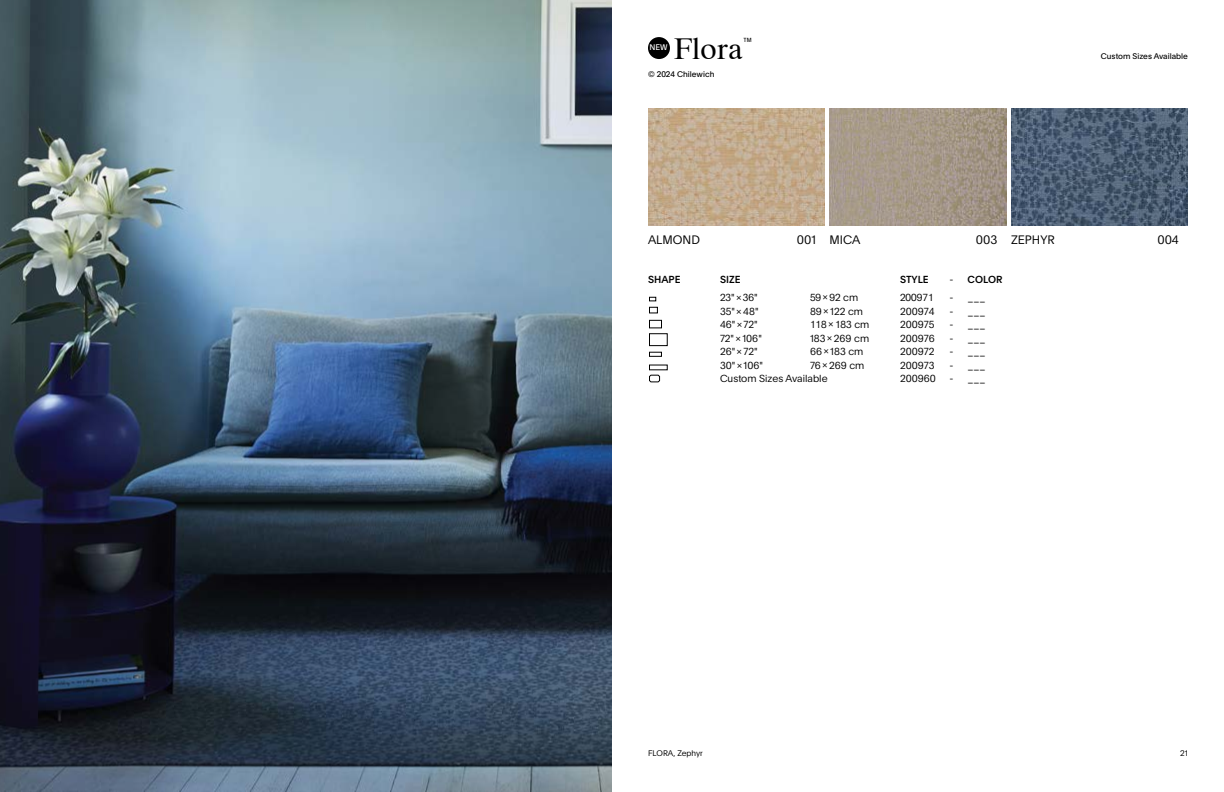
<style>
.page{position:relative;width:1224px;height:792px;background:#fff}
.page>*{position:absolute;margin:0;border:0;box-sizing:border-box;transform-origin:0 0}
.t1{font:30px "Dutch 801 BT";color:#000}
.t2{font:300 12px "Plain";color:#000}
.t3{font:300 10px "Plain";color:#000}
.t4{font:500 10px "Plain";color:#000}
.t5{font:8px "Plain";color:#000}
.t6{font:300 8px "Plain";color:#000}
.t7{font:8px "Plain";color:#fff}
.s1{font-weight:300}
</style>
<div class="page">
<img style="left:648px;top:108px;width:177px;height:118px">
<img style="left:830px;top:108px;width:176px;height:118px">
<img style="left:1011px;top:108px;width:177px;height:118px">
<svg style="left:649px;top:297px;width:7px;height:4px"></svg>
<div style="left:649px;top:307px;width:9px;height:6px;border:1px solid #000"></div>
<div style="left:649px;top:320px;width:13px;height:8px;border:1px solid #000"></div>
<div style="left:649px;top:334px;width:18px;height:12px;border:1px solid #000"></div>
<div style="left:649px;top:352px;width:13px;height:5px;border:1px solid #000"></div>
<svg style="left:649px;top:375px;width:11px;height:7px"></svg>
<img style="left:0;top:0;width:612px;height:792px">
<div style="left:648px;top:37px;width:22px;height:22px;background:#000;border-radius:50%"></div>
<p class="t7" style="left:650px;top:42px;width:20px">NEW</p>
<h1 class="t1" style="left:674px;top:30px;width:71px">Flora</h1>
<p class="t3" style="left:743px;top:34px;width:10px">™</p>
<p class="t5" style="left:648px;top:68px;width:68px">© 2024 Chilewich</p>
<p class="t5" style="left:1101px;top:50px;width:89px">Custom Sizes Available</p>
<p class="t2" style="left:648px;top:231px;width:54px">ALMOND</p>
<p class="t2" style="left:797px;top:231px;width:65px">001 MICA</p>
<p class="t2" style="left:976px;top:231px;width:80px">003 ZEPHYR</p>
<p class="t2" style="left:1157px;top:231px;width:23px">004</p>
<p class="t4" style="left:648px;top:272px;width:34px">SHAPE</p>
<p class="t4" style="left:720px;top:272px;width:22px">SIZE</p>
<p class="t4" style="left:900px;top:272px;width:30px">STYLE</p>
<p class="t4" style="left:950px;top:272px;width:54px"><span class="s1">-</span> COLOR</p>
<p class="t3" style="left:720px;top:290px;width:39px">23" × 36"</p>
<p class="t3" style="left:810px;top:290px;width:50px">59 x 92 cm</p>
<p class="t3" style="left:900px;top:290px;width:35px">200971</p>
<p class="t3" style="left:950px;top:290px;width:38px">- ___</p>
<p class="t3" style="left:720px;top:304px;width:40px">35" × 48"</p>
<p class="t3" style="left:810px;top:304px;width:55px">89 x 122 cm</p>
<p class="t3" style="left:900px;top:304px;width:36px">200974</p>
<p class="t3" style="left:950px;top:304px;width:38px">- ___</p>
<p class="t3" style="left:720px;top:317px;width:39px">46" × 72"</p>
<p class="t3" style="left:810px;top:317px;width:61px">118 x 183 cm</p>
<p class="t3" style="left:900px;top:317px;width:36px">200975</p>
<p class="t3" style="left:950px;top:317px;width:38px">- ___</p>
<p class="t3" style="left:720px;top:331px;width:43px">72" × 106"</p>
<p class="t3" style="left:810px;top:331px;width:61px">183 x 269 cm</p>
<p class="t3" style="left:900px;top:331px;width:36px">200976</p>
<p class="t3" style="left:950px;top:331px;width:38px">- ___</p>
<p class="t3" style="left:720px;top:344px;width:39px">26" × 72"</p>
<p class="t3" style="left:810px;top:344px;width:55px">66 x 183 cm</p>
<p class="t3" style="left:900px;top:344px;width:36px">200972</p>
<p class="t3" style="left:950px;top:344px;width:38px">- ___</p>
<p class="t3" style="left:720px;top:358px;width:45px">30" × 106"</p>
<p class="t3" style="left:810px;top:358px;width:56px">76 x 269 cm</p>
<p class="t3" style="left:900px;top:358px;width:36px">200973</p>
<p class="t3" style="left:950px;top:358px;width:38px">- ___</p>
<p class="t3" style="left:720px;top:371px;width:109px">Custom Sizes Available</p>
<p class="t3" style="left:900px;top:371px;width:38px">200960</p>
<p class="t3" style="left:950px;top:371px;width:38px">- ___</p>
<p class="t6" style="left:648px;top:747px;width:56px">FLORA, Zephyr</p>
<p class="t6" style="left:1180px;top:747px;width:9px">21</p>
</div>
